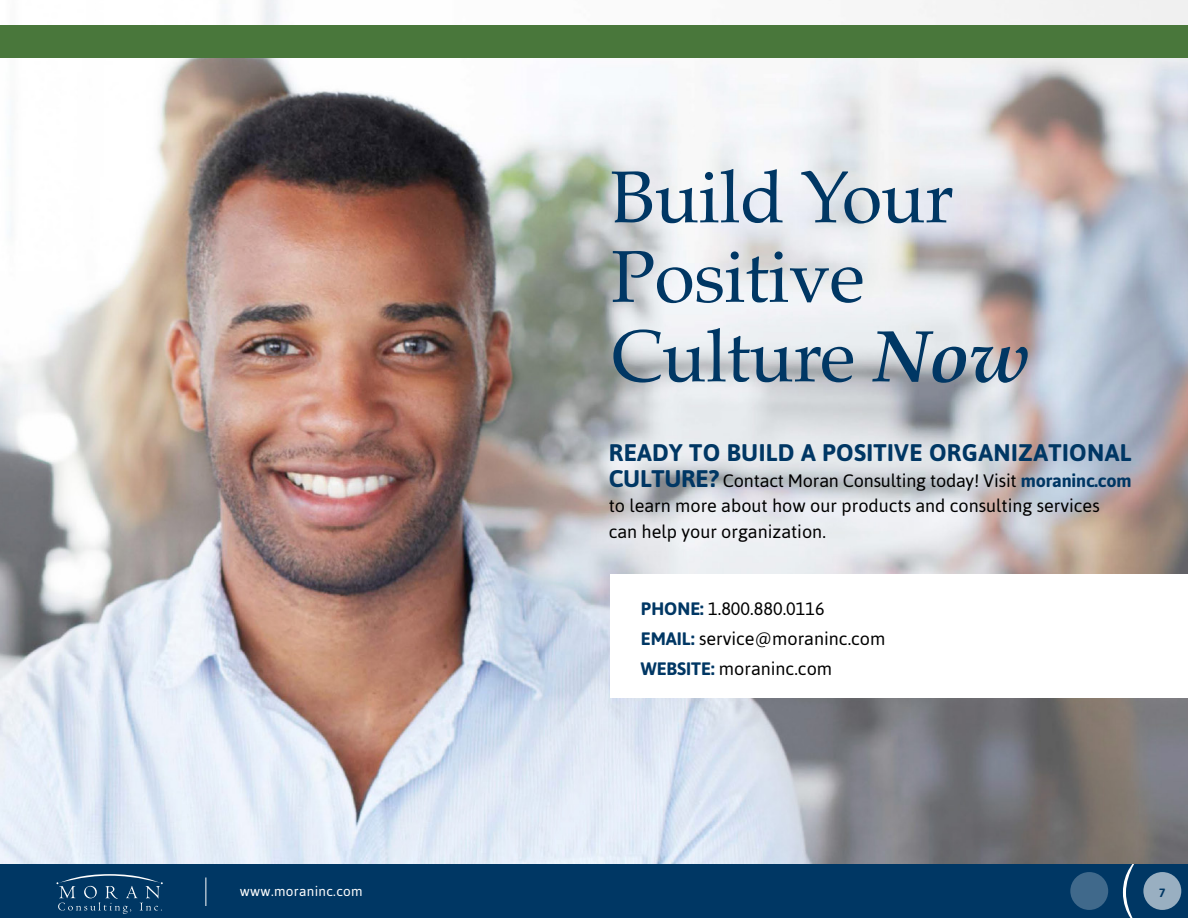
<style>
.page{position:relative;width:1188px;height:918px;background:#fff}
.page>*{position:absolute;margin:0;border:0;box-sizing:border-box;transform-origin:0 0}
.t1{font:73.5px/79.5px "Palatino";letter-spacing:-.01em;color:#003764}
.t2{font:700 24px "Asap";letter-spacing:.015em;color:#003764}
.t3{font:18px/25.5px "Asap";color:#000}
.t4{font:13.5px "Asap";letter-spacing:.025em;color:#fff}
.t5{font:700 12px "Asap";color:#003764}
.s1{font-weight:700;font-style:italic}
.s2{font-weight:700;font-size:24px;color:#003764}
.s3{font-weight:700;color:#003764}
</style>
<div class="page">
<div style="left:0;top:864px;width:1188px;height:54px;background:#003764"></div>
<div style="left:1070px;top:872px;width:38px;height:38px;background:#40698b;border-radius:50%"></div>
<div style="left:1143px;top:872px;width:38px;height:38px;background:#99afc1;border-radius:50%"></div>
<svg style="left:57px;top:874px;width:106px;height:40px"></svg>
<svg style="left:1123px;top:864px;width:11px;height:54px"></svg>
<svg style="left:206px;top:878px;width:1px;height:28px"></svg>
<img style="left:0;top:0;width:1188px;height:864px">
<div style="left:0;top:26px;width:1188px;height:32px;background:#49773b"></div>
<div style="left:611px;top:575px;width:577px;height:123px;background:#fff"></div>
<h1 class="t1" style="left:611px;top:157px;width:421px">Build Your<br>Positive<br>Culture <span class="s1">Now</span></h1>
<h2 class="t2" style="left:609px;top:439px;width:524px">READY TO BUILD A POSITIVE ORGANIZATIONAL</h2>
<p class="t3" style="left:609px;top:468px;width:525px"><span class="s2">CULTURE?</span> Contact Moran Consulting today! Visit <span class="s3">moraninc.com </span>to learn more about how our products and consulting services can help your organization.</p>
<p class="t3" style="left:641px;top:593px;width:246px;line-height:30px"><span class="s3">PHONE:</span> 1.800.880.0116<br><span class="s3">EMAIL:</span> service@moraninc.com<br><span class="s3">WEBSITE:</span> moraninc.com</p>
<p class="t4" style="left:240px;top:883px;width:124px">www.moraninc.com</p>
<p class="t5" style="left:1159px;top:885px;width:8px">7</p>
</div>
